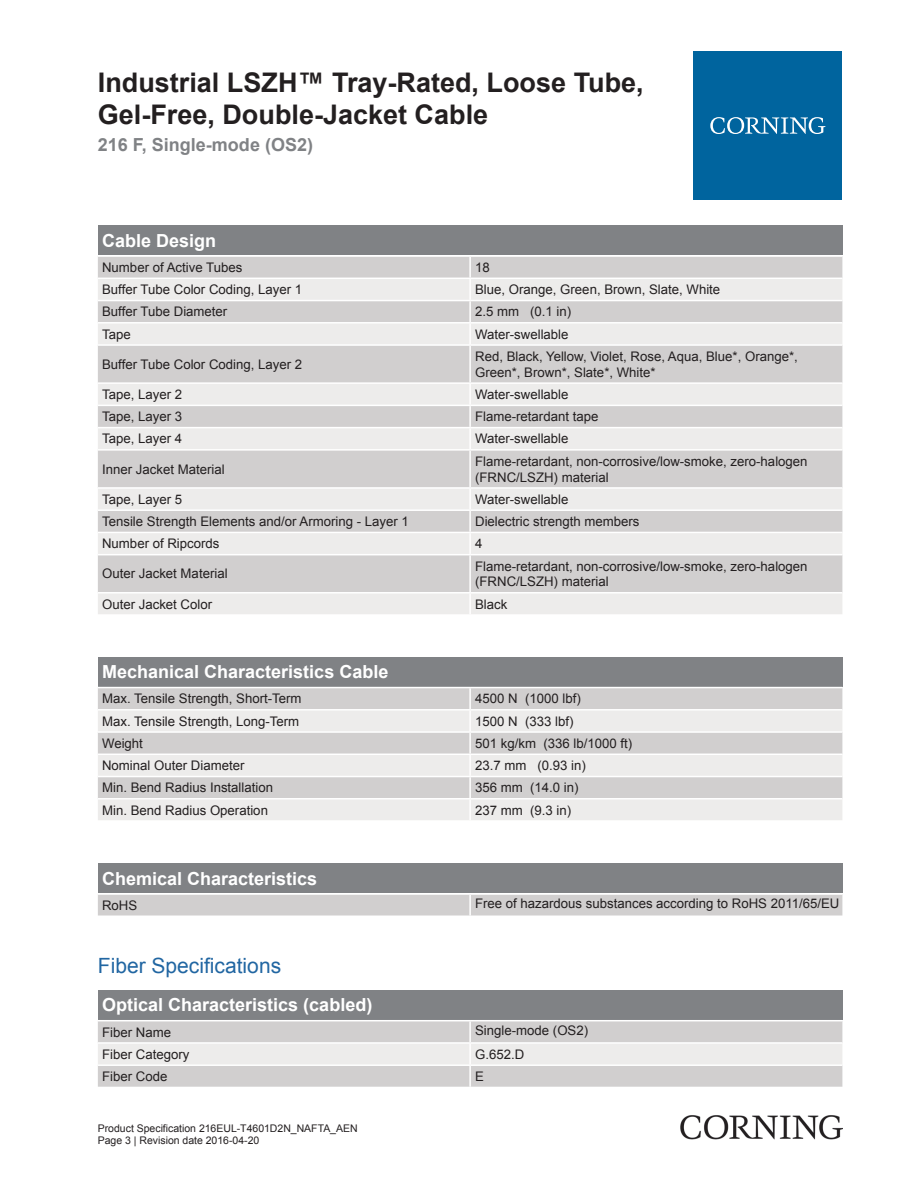
<style>
.page{position:relative;width:919px;height:1187px;background:#fff}
.page>*{position:absolute;margin:0;border:0;box-sizing:border-box;transform-origin:0 0}
.t1{font:700 27px/32.4px "Arial";color:#231f20}
.t2{font:21px "Arial";color:#2166a2}
.t3{font:700 18px "Arial";color:#fff}
.t4{font:700 18px "Arial";color:#808285}
.t5{font:13.2px/15.9px "Arial";color:#231f20}
.t6{font:10.5px/12.6px "Arial";color:#231f20}
</style>
<div class="page">
<div style="left:98px;top:225px;width:744px;height:30px;background:#808285"></div>
<div style="left:98px;top:257px;width:744px;height:20px;background:#d1cfcf"></div>
<svg style="left:98px;top:279px;width:744px;height:335px;background:#dedcdc"></svg>
<hr style="left:469px;top:257px;width:2px;height:20px;background:#fff">
<hr style="left:469px;top:279px;width:2px;height:21px;background:#fff">
<hr style="left:469px;top:301px;width:2px;height:21px;background:#fff">
<hr style="left:469px;top:323px;width:2px;height:21px;background:#fff">
<hr style="left:469px;top:346px;width:2px;height:36px;background:#fff">
<hr style="left:469px;top:384px;width:2px;height:20px;background:#fff">
<hr style="left:469px;top:406px;width:2px;height:21px;background:#fff">
<hr style="left:469px;top:428px;width:2px;height:21px;background:#fff">
<hr style="left:469px;top:450px;width:2px;height:37px;background:#fff">
<hr style="left:469px;top:488px;width:2px;height:21px;background:#fff">
<hr style="left:469px;top:511px;width:2px;height:20px;background:#fff">
<hr style="left:469px;top:533px;width:2px;height:21px;background:#fff">
<hr style="left:469px;top:555px;width:2px;height:37px;background:#fff">
<hr style="left:469px;top:593px;width:2px;height:21px;background:#fff">
<hr style="left:98px;top:300px;width:372px;height:1px;background:#fff">
<hr style="left:470px;top:300px;width:372px;height:1px;background:#fff">
<hr style="left:98px;top:322px;width:372px;height:1px;background:#fff">
<hr style="left:470px;top:322px;width:372px;height:1px;background:#fff">
<hr style="left:98px;top:344px;width:372px;height:2px;background:#fff">
<hr style="left:470px;top:344px;width:372px;height:2px;background:#fff">
<hr style="left:98px;top:382px;width:372px;height:2px;background:#fff">
<hr style="left:470px;top:382px;width:372px;height:2px;background:#fff">
<hr style="left:98px;top:404px;width:372px;height:2px;background:#fff">
<hr style="left:470px;top:404px;width:372px;height:2px;background:#fff">
<hr style="left:98px;top:427px;width:372px;height:1px;background:#fff">
<hr style="left:470px;top:427px;width:372px;height:1px;background:#fff">
<hr style="left:98px;top:449px;width:372px;height:1px;background:#fff">
<hr style="left:470px;top:449px;width:372px;height:1px;background:#fff">
<hr style="left:98px;top:487px;width:372px;height:1px;background:#fff">
<hr style="left:470px;top:487px;width:372px;height:1px;background:#fff">
<hr style="left:98px;top:509px;width:372px;height:2px;background:#fff">
<hr style="left:470px;top:509px;width:372px;height:2px;background:#fff">
<hr style="left:98px;top:531px;width:372px;height:2px;background:#fff">
<hr style="left:470px;top:531px;width:372px;height:2px;background:#fff">
<hr style="left:98px;top:554px;width:372px;height:1px;background:#fff">
<hr style="left:470px;top:554px;width:372px;height:1px;background:#fff">
<hr style="left:98px;top:592px;width:372px;height:1px;background:#fff">
<hr style="left:470px;top:592px;width:372px;height:1px;background:#fff">
<div style="left:98px;top:657px;width:744px;height:29px;background:#808285"></div>
<div style="left:98px;top:688px;width:744px;height:21px;background:#d1cfcf"></div>
<svg style="left:98px;top:711px;width:744px;height:109px;background:#e2e0e0"></svg>
<hr style="left:469px;top:688px;width:2px;height:21px;background:#fff">
<hr style="left:469px;top:710px;width:2px;height:21px;background:#fff">
<hr style="left:469px;top:732px;width:2px;height:21px;background:#fff">
<hr style="left:469px;top:755px;width:2px;height:20px;background:#fff">
<hr style="left:469px;top:777px;width:2px;height:21px;background:#fff">
<hr style="left:469px;top:799px;width:2px;height:21px;background:#fff">
<hr style="left:98px;top:731px;width:372px;height:1px;background:#fff">
<hr style="left:470px;top:731px;width:372px;height:1px;background:#fff">
<hr style="left:98px;top:753px;width:372px;height:2px;background:#fff">
<hr style="left:470px;top:753px;width:372px;height:2px;background:#fff">
<hr style="left:98px;top:775px;width:372px;height:2px;background:#fff">
<hr style="left:470px;top:775px;width:372px;height:2px;background:#fff">
<hr style="left:98px;top:798px;width:372px;height:1px;background:#fff">
<hr style="left:470px;top:798px;width:372px;height:1px;background:#fff">
<div style="left:98px;top:863px;width:744px;height:30px;background:#808285"></div>
<div style="left:98px;top:894px;width:744px;height:21px;background:#d1cfcf"></div>
<hr style="left:469px;top:894px;width:2px;height:21px;background:#fff">
<div style="left:98px;top:990px;width:744px;height:29px;background:#808285"></div>
<div style="left:98px;top:1021px;width:744px;height:65px;background:#d1cfcf"></div>
<div style="left:98px;top:1043px;width:744px;height:21px;background:#edeceb"></div>
<hr style="left:469px;top:1021px;width:2px;height:21px;background:#fff">
<hr style="left:469px;top:1043px;width:2px;height:21px;background:#fff">
<hr style="left:469px;top:1065px;width:2px;height:21px;background:#fff">
<hr style="left:98px;top:1042px;width:372px;height:1px;background:#fff">
<hr style="left:470px;top:1042px;width:372px;height:1px;background:#fff">
<hr style="left:98px;top:1064px;width:372px;height:1px;background:#fff">
<hr style="left:470px;top:1064px;width:372px;height:1px;background:#fff">
<div style="left:693px;top:51px;width:149px;height:149px;background:#00649e"></div>
<svg style="left:710px;top:117px;width:115px;height:17px"></svg>
<img style="left:680px;top:1115px;width:162px;height:24px">
<h1 class="t1" style="left:98px;top:67px;width:547px">Industrial LSZH™ Tray-Rated, Loose Tube,<br>Gel-Free, Double-Jacket Cable</h1>
<h3 class="t4" style="left:98px;top:132px;width:217px">216 F, Single-mode (OS2)</h3>
<h3 class="t3" style="left:102px;top:228px;width:116px">Cable Design</h3>
<p class="t5" style="left:102px;top:259px;width:142px">Number of Active Tubes</p>
<p class="t5" style="left:475px;top:259px;width:16px">18</p>
<p class="t5" style="left:102px;top:282px;width:202px">Buffer Tube Color Coding, Layer 1</p>
<p class="t5" style="left:475px;top:282px;width:247px">Blue, Orange, Green, Brown, Slate, White</p>
<p class="t5" style="left:102px;top:304px;width:127px">Buffer Tube Diameter</p>
<p class="t5" style="left:475px;top:304px;width:98px">2.5 mm (0.1 in)</p>
<p class="t5" style="left:102px;top:326px;width:30px">Tape</p>
<p class="t5" style="left:475px;top:326px;width:95px">Water-swellable</p>
<p class="t5" style="left:102px;top:356px;width:202px">Buffer Tube Color Coding, Layer 2</p>
<p class="t5" style="left:475px;top:348px;width:324px">Red, Black, Yellow, Violet, Rose, Aqua, Blue*, Orange*,<br>Green*, Brown*, Slate*, White*</p>
<p class="t5" style="left:102px;top:386px;width:81px">Tape, Layer 2</p>
<p class="t5" style="left:475px;top:386px;width:95px">Water-swellable</p>
<p class="t5" style="left:102px;top:409px;width:81px">Tape, Layer 3</p>
<p class="t5" style="left:475px;top:409px;width:125px">Flame-retardant tape</p>
<p class="t5" style="left:102px;top:431px;width:81px">Tape, Layer 4</p>
<p class="t5" style="left:475px;top:431px;width:95px">Water-swellable</p>
<p class="t5" style="left:102px;top:461px;width:124px">Inner Jacket Material</p>
<p class="t5" style="left:475px;top:453px;width:334px">Flame-retardant, non-corrosive/low-smoke, zero-halogen (FRNC/LSZH) material</p>
<p class="t5" style="left:102px;top:491px;width:81px">Tape, Layer 5</p>
<p class="t5" style="left:475px;top:491px;width:95px">Water-swellable</p>
<p class="t5" style="left:102px;top:513px;width:308px">Tensile Strength Elements and/or Armoring - Layer 1</p>
<p class="t5" style="left:475px;top:513px;width:166px">Dielectric strength members</p>
<p class="t5" style="left:102px;top:536px;width:119px">Number of Ripcords</p>
<p class="t5" style="left:475px;top:536px;width:9px">4</p>
<p class="t5" style="left:102px;top:566px;width:127px">Outer Jacket Material</p>
<p class="t5" style="left:475px;top:558px;width:334px">Flame-retardant, non-corrosive/low-smoke, zero-halogen (FRNC/LSZH) material</p>
<p class="t5" style="left:102px;top:596px;width:112px">Outer Jacket Color</p>
<p class="t5" style="left:475px;top:596px;width:34px">Black</p>
<h3 class="t3" style="left:102px;top:660px;width:288px">Mechanical Characteristics Cable</h3>
<p class="t5" style="left:102px;top:691px;width:201px">Max. Tensile Strength, Short-Term</p>
<p class="t5" style="left:475px;top:691px;width:107px">4500 N (1000 lbf)</p>
<p class="t5" style="left:102px;top:713px;width:199px">Max. Tensile Strength, Long-Term</p>
<p class="t5" style="left:475px;top:713px;width:100px">1500 N (333 lbf)</p>
<p class="t5" style="left:102px;top:735px;width:42px">Weight</p>
<p class="t5" style="left:475px;top:735px;width:159px">501 kg/km (336 lb/1000 ft)</p>
<p class="t5" style="left:102px;top:757px;width:144px">Nominal Outer Diameter</p>
<p class="t5" style="left:475px;top:757px;width:112px">23.7 mm (0.93 in)</p>
<p class="t5" style="left:102px;top:779px;width:172px">Min. Bend Radius Installation</p>
<p class="t5" style="left:475px;top:779px;width:105px">356 mm (14.0 in)</p>
<p class="t5" style="left:102px;top:802px;width:167px">Min. Bend Radius Operation</p>
<p class="t5" style="left:475px;top:802px;width:98px">237 mm (9.3 in)</p>
<h3 class="t3" style="left:102px;top:866px;width:217px">Chemical Characteristics</h3>
<p class="t5" style="left:102px;top:897px;width:37px">RoHS</p>
<p class="t5" style="left:475px;top:896px;width:366px">Free of hazardous substances according to RoHS 2011/65/EU</p>
<h2 class="t2" style="left:98px;top:952px;width:185px">Fiber Specifications</h2>
<h3 class="t3" style="left:102px;top:993px;width:272px">Optical Characteristics (cabled)</h3>
<p class="t5" style="left:102px;top:1024px;width:70px">Fiber Name</p>
<p class="t5" style="left:475px;top:1022px;width:114px">Single-mode (OS2)</p>
<p class="t5" style="left:102px;top:1046px;width:89px">Fiber Category</p>
<p class="t5" style="left:475px;top:1046px;width:51px">G.652.D</p>
<p class="t5" style="left:102px;top:1068px;width:67px">Fiber Code</p>
<p class="t5" style="left:475px;top:1068px;width:10px">E</p>
<p class="t6" style="left:98px;top:1121px;width:261px">Product Specification 216EUL-T4601D2N_NAFTA_AEN<br>Page 3 | Revision date 2016-04-20</p>
</div>
